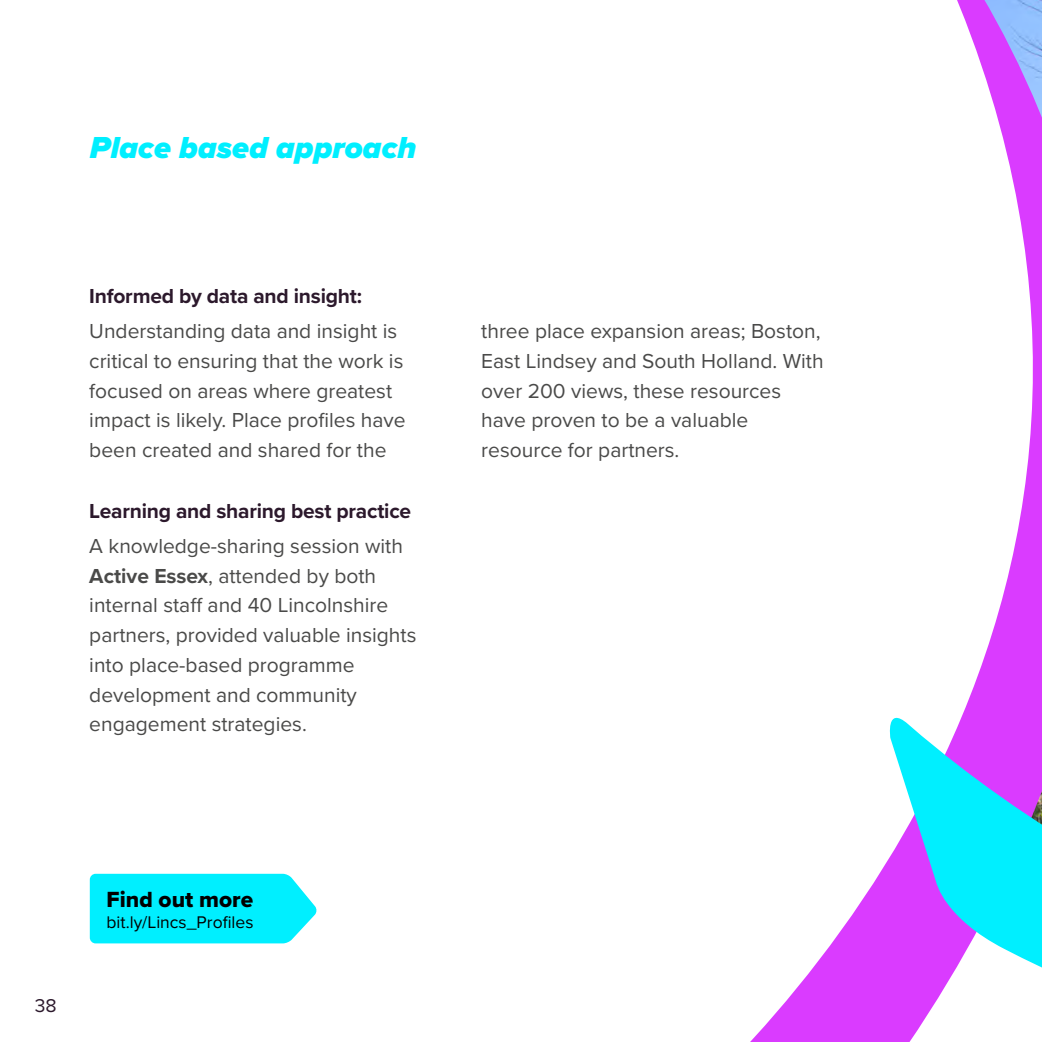
<style>
.page{position:relative;width:1042px;height:1042px;background:#fff}
.page>*{position:absolute;margin:0;border:0;box-sizing:border-box;transform-origin:0 0}
.t1{font:italic 900 31.5px "Proxima Nova";color:#00efff}
.t2{font:22.75px "Proxima Nova Extrabld";color:#000}
.t3{font:21px/29.8px "Proxima Nova";color:#4a4a49}
.t4{font:700 21px "Proxima Nova";letter-spacing:-.01em;color:#2c192c}
.t5{font:19.25px "Proxima Nova";color:#2c192c}
.t6{font:17.5px "Proxima Nova";color:#000}
.s1{font-weight:700}
</style>
<div class="page">
<svg style="left:89px;top:873px;width:228px;height:71px;background:#16f0ff"></svg>
<svg style="left:750px;top:0;width:292px;height:1042px"></svg>
<svg style="left:885px;top:704px;width:157px;height:338px"></svg>
<h1 class="t1" style="left:90px;top:129px;width:328px">Place based approach</h1>
<p class="t4" style="left:89px;top:281px;width:274px">Informed by data and insight:</p>
<p class="t3" style="left:89px;top:315px;width:318px">Understanding data and insight is critical to ensuring that the work is focused on areas where greatest impact is likely. Place profiles have been created and shared for the</p>
<p class="t3" style="left:481px;top:315px;width:344px">three place expansion areas; Boston,<br>East Lindsey and South Holland. With over 200 views, these resources have proven to be a valuable resource for partners.</p>
<p class="t4" style="left:89px;top:495px;width:323px">Learning and sharing best practice</p>
<p class="t3" style="left:89px;top:530px;width:329px">A knowledge-sharing session with<br><span class="s1">Active Essex</span>, attended by both internal staff and 40 Lincolnshire partners, provided valuable insights into place-based programme development and community engagement strategies.</p>
<p class="t5" style="left:35px;top:991px;width:23px">38</p>
<p class="t2" style="left:107px;top:882px;width:148px">Find out more</p>
<p class="t6" style="left:107px;top:909px;width:148px">bit.ly/Lincs_Profiles</p>
</div>
